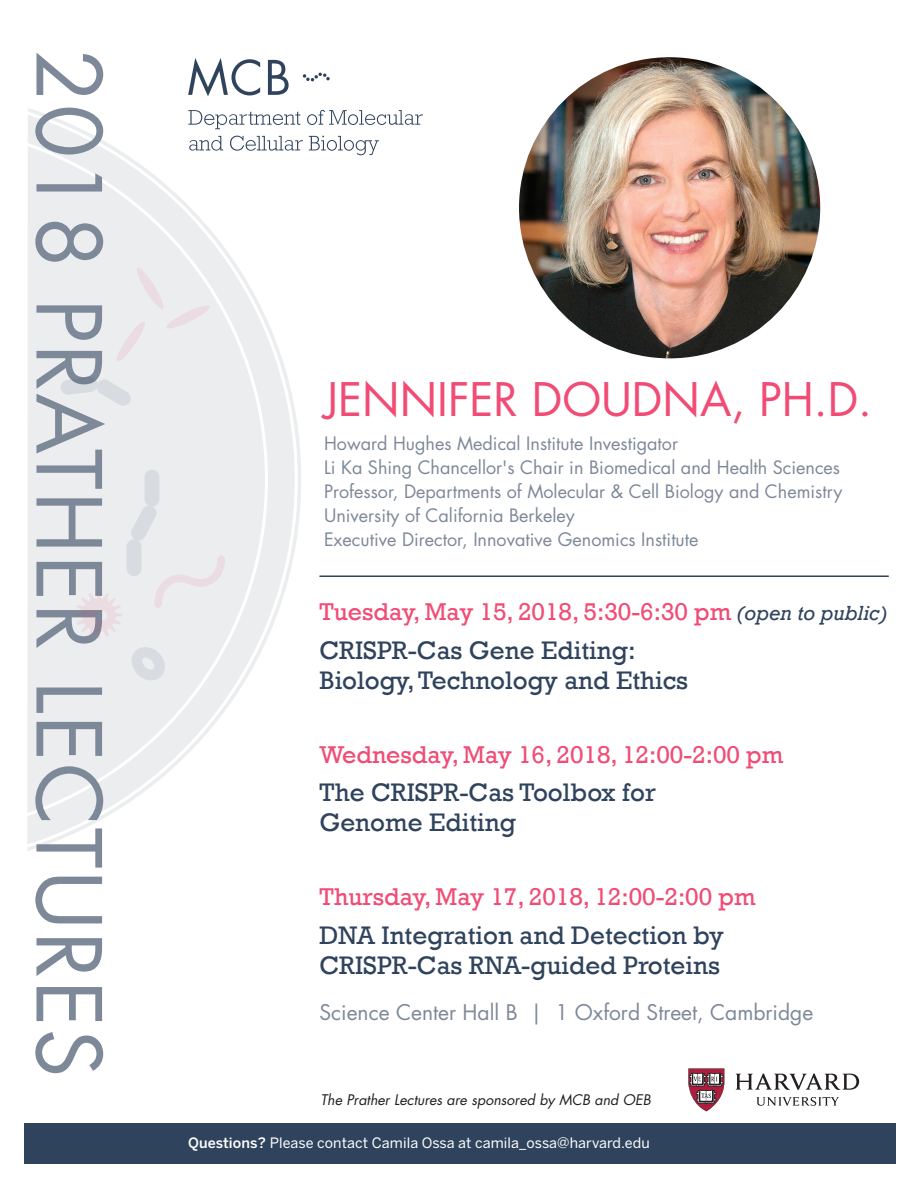
<style>
.page{position:relative;width:921px;height:1188px;background:#fff}
.page>*{position:absolute;margin:0;border:0;box-sizing:border-box;transform-origin:0 0}
.t1{font:87px "Futura Std";letter-spacing:.02em;color:#7d8898}
.t2{font:45px "Futura Std";color:#f04c75}
.t3{font:26.1px/30px "Rockwell";color:#2f435d}
.t4{font:24.9px "Rockwell";color:#f04c75}
.t5{font:21px "Futura Std";color:#7d8898}
.t6{font:18px/24px "Futura Std";color:#7d8898}
.t7{font:14.25px "Benton Sans";letter-spacing:.005em;color:#fff}
.t8{font:italic 14.25px "Futura Std";color:#231f20}
.s1{font-style:italic;font-size:21px;color:#2f435d}
.s2{font-weight:500}
</style>
<div class="page">
<img style="left:519px;top:57px;width:301px;height:301px;border-radius:151px">
<svg style="left:27px;top:109px;width:272px;height:741px"></svg>
<svg style="left:27px;top:140px;width:242px;height:679px"></svg>
<div style="left:24px;top:1123px;width:872px;height:41px;background:#2f435d"></div>
<hr style="left:319px;top:575px;width:570px;height:2px;background:#2f435d">
<svg style="left:61px;top:377px;width:70px;height:29px;background:#e1e4e7"></svg>
<svg style="left:132px;top:647px;width:33px;height:33px"></svg>
<svg style="left:117px;top:268px;width:93px;height:94px;background:#ebeaed"></svg>
<svg style="left:75px;top:470px;width:150px;height:169px;background:#e9eaed"></svg>
<svg style="left:188px;top:58px;width:72px;height:38px"></svg>
<svg style="left:268px;top:60px;width:21px;height:35px"></svg>
<svg style="left:188px;top:110px;width:112px;height:19px"></svg>
<svg style="left:307px;top:110px;width:116px;height:15px"></svg>
<svg style="left:189px;top:136px;width:34px;height:15px"></svg>
<svg style="left:230px;top:136px;width:73px;height:15px"></svg>
<svg style="left:309px;top:136px;width:70px;height:19px"></svg>
<svg style="left:303px;top:72px;width:27px;height:9px"></svg>
<svg style="left:757px;top:1097px;width:82px;height:9px"></svg>
<svg style="left:736px;top:1074px;width:123px;height:16px"></svg>
<svg style="left:688px;top:1068px;width:36px;height:43px"></svg>
<h1 class="t1" style="left:124px;top:49px;width:1030px;rotate:90deg">2018 PRATHER LECTURES</h1>
<h2 class="t2" style="left:324px;top:371px;width:550px">JENNIFER DOUDNA, PH.D.</h2>
<p class="t6" style="left:324px;top:431px;width:520px">Howard Hughes Medical Institute Investigator<br>Li Ka Shing Chancellor's Chair in Biomedical and Health Sciences Professor, Departments of Molecular &amp; Cell Biology and Chemistry University of California Berkeley<br>Executive Director, Innovative Genomics Institute</p>
<h3 class="t4" style="left:319px;top:597px;width:570px">Tuesday, May 15, 2018, 5:30-6:30 pm <span class="s1">(open to public)</span></h3>
<h3 class="t3" style="left:319px;top:636px;width:370px">CRISPR-Cas Gene Editing:<br>Biology, Technology and Ethics</h3>
<h3 class="t4" style="left:319px;top:740px;width:465px">Wednesday, May 16, 2018, 12:00-2:00 pm</h3>
<h3 class="t3" style="left:319px;top:778px;width:338px">The CRISPR-Cas Toolbox for<br>Genome Editing</h3>
<h3 class="t4" style="left:319px;top:882px;width:438px">Thursday, May 17, 2018, 12:00-2:00 pm</h3>
<h3 class="t3" style="left:319px;top:920px;width:406px">DNA Integration and Detection by<br>CRISPR-Cas RNA-guided Proteins</h3>
<p class="t5" style="left:319px;top:999px;width:495px">Science Center Hall B | 1 Oxford Street, Cambridge</p>
<p class="t8" style="left:320px;top:1091px;width:332px">The Prather Lectures are sponsored by MCB and OEB</p>
<p class="t7" style="left:188px;top:1134px;width:463px"><span class="s2">Questions?</span> Please contact Camila Ossa at camila_ossa@harvard.edu</p>
</div>
